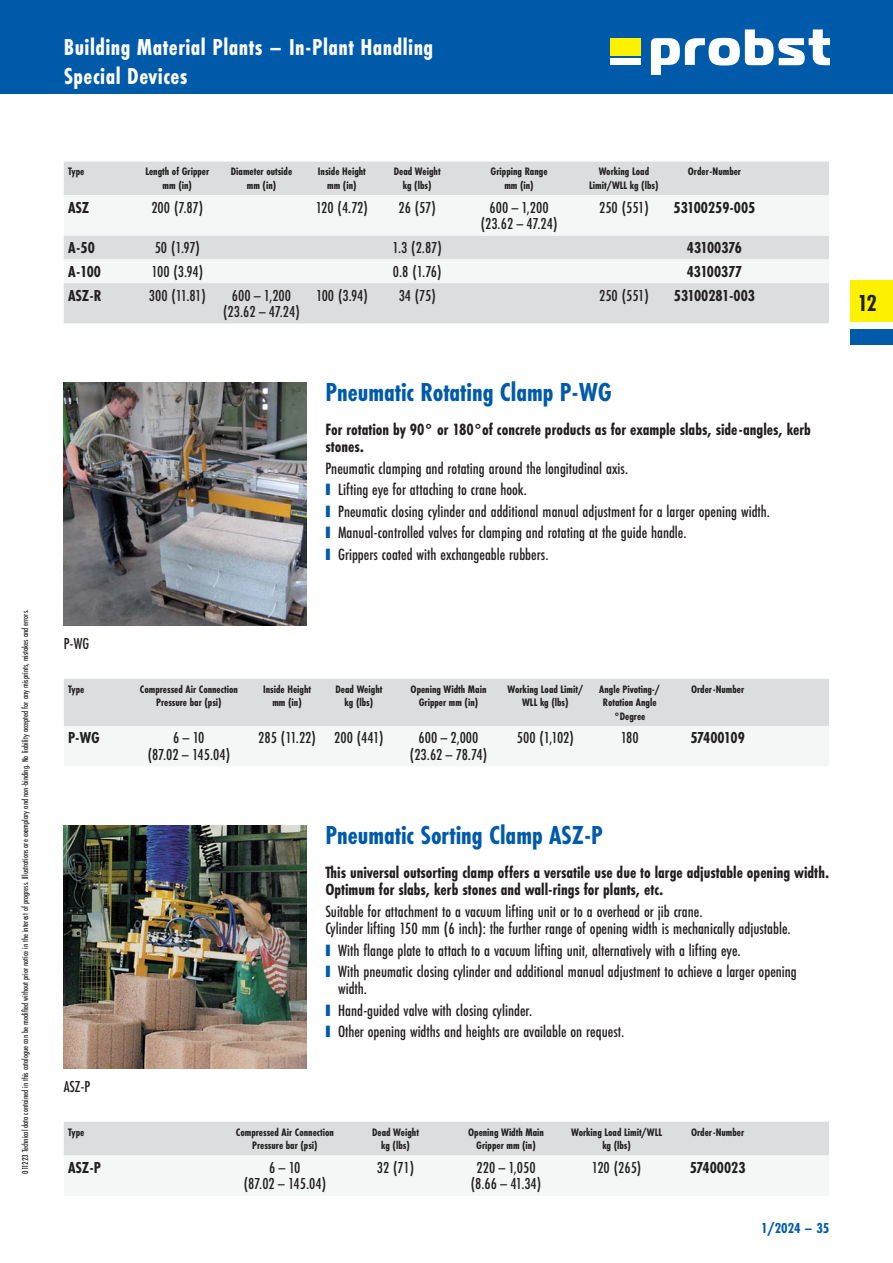
<style>
.page{position:relative;width:893px;height:1263px;background:#fff}
.page>*{position:absolute;margin:0;border:0;box-sizing:border-box;transform-origin:0 0}
.t1{font:700 27px "Futura PT Cond";color:#005aaa}
.t2{font:700 24px/28.5px "Futura PT Cond";letter-spacing:.02em;color:#fff}
.t3{font:700 24px "Futura PT Cond";color:#231f20}
.t4{font:500 16.95px/17.2px "Futura PT Cond";color:#231f20}
.t5{font:700 16.95px/17.2px "Futura PT Cond";color:#231f20}
.t6{font:500 16.5px/16.5px "Futura PT Cond";color:#231f20;text-align:center}
.t7{font:700 16.5px "Futura PT Cond";color:#231f20}
.t8{font:700 16.5px "Futura PT Cond";letter-spacing:-.03em;color:#231f20}
.t9{font:700 15px "Futura PT Cond";color:#005aaa}
.t10{font:700 11.25px/13.5px "Futura PT Cond";color:#231f20;text-align:center}
.t11{font:500 9px "Futura PT Cond";color:#231f20}
.s1{font-family:"Arial";font-weight:400;font-size:24.6px;color:#005aaa}
</style>
<div class="page">
<div style="left:0;top:0;width:893px;height:94px;background:#005aaa"></div>
<div style="left:610px;top:38px;width:31px;height:17px;background:#fff200"></div>
<svg style="left:651px;top:29px;width:178px;height:46px"></svg>
<div style="left:610px;top:58px;width:31px;height:7px;background:#fff"></div>
<div style="left:850px;top:281px;width:43px;height:42px;background:#fff200"></div>
<div style="left:850px;top:329px;width:43px;height:15px;background:#005aaa"></div>
<div style="left:64px;top:162px;width:765px;height:161px;background:#dcddde"></div>
<svg style="left:64px;top:195px;width:765px;height:88px;fill:#f5f6f6"></svg>
<img style="left:64px;top:383px;width:242px;height:242px">
<div style="left:64px;top:679px;width:765px;height:47px;background:#dcddde"></div>
<img style="left:64px;top:826px;width:242px;height:242px">
<div style="left:64px;top:1122px;width:765px;height:34px;background:#dcddde"></div>
<p class="t11" style="left:21px;top:1174px;width:566px;rotate:-90deg">011223 Technical data contained in this catalogue can be modified without prior notice in the interest of progress. Illustrations are exemplary and non- binding. No liability accepted for any misprints, mistakes and errors.</p>
<h2 class="t2" style="left:64px;top:34px;width:371px">Building Material Plants – In- Plant Handling<br>Special Devices</h2>
<p class="t10" style="left:68px;top:165px;width:18px">Type</p>
<p class="t10" style="left:145px;top:165px;width:65px">Length of Gripper mm (in)</p>
<p class="t10" style="left:231px;top:165px;width:63px">Diameter outside mm (in)</p>
<p class="t10" style="left:318px;top:165px;width:49px">Inside Height mm (in)</p>
<p class="t10" style="left:394px;top:165px;width:48px">Dead Weight kg (lbs)</p>
<p class="t10" style="left:491px;top:165px;width:58px">Gripping Range mm (in)</p>
<p class="t10" style="left:589px;top:165px;width:71px">Working Load<br>Limit/WLL kg (lbs)</p>
<p class="t10" style="left:688px;top:165px;width:55px">Order- Number</p>
<p class="t7" style="left:68px;top:199px;width:23px">ASZ</p>
<p class="t6" style="left:151px;top:200px;width:53px">200 (7.87)</p>
<p class="t6" style="left:316px;top:200px;width:54px">120 (4.72)</p>
<p class="t6" style="left:398px;top:200px;width:39px">26 (57)</p>
<p class="t6" style="left:481px;top:200px;width:78px">600 – 1,200 (23.62 – 47.24)</p>
<p class="t6" style="left:599px;top:200px;width:51px">250 (551)</p>
<p class="t7" style="left:673px;top:199px;width:83px">53100259-005</p>
<p class="t7" style="left:68px;top:239px;width:28px">A- 50</p>
<p class="t6" style="left:155px;top:240px;width:47px">50 (1.97)</p>
<p class="t6" style="left:393px;top:240px;width:51px">1.3 (2.87)</p>
<p class="t7" style="left:687px;top:239px;width:57px">43100376</p>
<p class="t7" style="left:68px;top:263px;width:35px">A- 100</p>
<p class="t6" style="left:152px;top:264px;width:53px">100 (3.94)</p>
<p class="t6" style="left:393px;top:264px;width:50px">0.8 (1.76)</p>
<p class="t7" style="left:687px;top:263px;width:57px">43100377</p>
<p class="t7" style="left:68px;top:287px;width:35px">ASZ- R</p>
<p class="t6" style="left:149px;top:287px;width:59px">300 (11.81)</p>
<p class="t6" style="left:223px;top:287px;width:78px">600 – 1,200 (23.62 – 47.24)</p>
<p class="t6" style="left:316px;top:287px;width:53px">100 (3.94)</p>
<p class="t6" style="left:399px;top:287px;width:39px">34 (75)</p>
<p class="t6" style="left:599px;top:287px;width:51px">250 (551)</p>
<p class="t7" style="left:674px;top:287px;width:83px">53100281-003</p>
<p class="t6" style="left:64px;top:636px;width:27px">P- WG</p>
<h1 class="t1" style="left:325px;top:378px;width:288px">Pneumatic Rotating Clamp P-WG</h1>
<p class="t5" style="left:325px;top:421px;width:487px">For rotation by 90° or 180°of concrete products as for example slabs, side-angles, kerb stones.</p>
<p class="t4" style="left:325px;top:460px;width:304px">Pneumatic clamping and rotating around the longitudinal axis.</p>
<p class="t4" style="left:325px;top:482px;width:203px"><span class="s1">■</span> Lifting eye for attaching to crane hook.</p>
<p class="t4" style="left:325px;top:503px;width:446px"><span class="s1">■</span> Pneumatic closing cylinder and additional manual adjustment for a larger opening width.</p>
<p class="t4" style="left:325px;top:525px;width:363px"><span class="s1">■</span> Manual-controlled valves for clamping and rotating at the guide handle.</p>
<p class="t4" style="left:325px;top:546px;width:225px"><span class="s1">■</span> Grippers coated with exchangeable rubbers.</p>
<p class="t10" style="left:68px;top:683px;width:18px">Type</p>
<p class="t10" style="left:140px;top:683px;width:100px">Compressed Air Connection<br>Pressure bar (psi)</p>
<p class="t10" style="left:263px;top:683px;width:49px">Inside Height mm (in)</p>
<p class="t10" style="left:335px;top:683px;width:48px">Dead Weight kg (lbs)</p>
<p class="t10" style="left:411px;top:683px;width:77px">Opening Width Main<br>Gripper mm (in)</p>
<p class="t10" style="left:507px;top:683px;width:77px">Working Load Limit/<br>WLL kg (lbs)</p>
<p class="t10" style="left:599px;top:683px;width:63px">Angle Pivoting-/<br>Rotation Angle °Degree</p>
<p class="t10" style="left:691px;top:683px;width:55px">Order- Number</p>
<p class="t7" style="left:68px;top:730px;width:33px">P- WG</p>
<p class="t6" style="left:148px;top:730px;width:84px">6 – 10<br>(87.02 – 145.04)</p>
<p class="t6" style="left:258px;top:730px;width:127px">285 (11.22) 200 (441)</p>
<p class="t6" style="left:410px;top:730px;width:79px">600 – 2,000 (23.62 – 78.74)</p>
<p class="t6" style="left:517px;top:730px;width:59px">500 (1,102)</p>
<p class="t6" style="left:621px;top:730px;width:20px">180</p>
<p class="t8" style="left:690px;top:730px;width:56px">57400109</p>
<p class="t6" style="left:64px;top:1079px;width:28px">ASZ- P</p>
<h1 class="t1" style="left:325px;top:821px;width:279px">Pneumatic Sorting Clamp ASZ-P</h1>
<p class="t5" style="left:325px;top:864px;width:505px">This universal outsorting clamp offers a versatile use due to large adjustable opening width.<br>Optimum for slabs, kerb stones and wall-rings for plants, etc.</p>
<p class="t4" style="left:325px;top:903px;width:467px">Suitable for attachment to a vacuum lifting unit or to a overhead or jib crane.<br>Cylinder lifting 150 mm (6 inch): the further range of opening width is mechanically adjustable.</p>
<p class="t4" style="left:325px;top:942px;width:417px"><span class="s1">■</span> With flange plate to attach to a vacuum lifting unit, alternatively with a lifting eye.</p>
<p class="t4" style="left:338px;top:964px;width:460px;text-indent:-13px"><span class="s1">■</span> With pneumatic closing cylinder and additional manual adjustment to achieve a larger opening width.</p>
<p class="t4" style="left:325px;top:1002px;width:208px"><span class="s1">■</span> Hand-guided valve with closing cylinder.</p>
<p class="t4" style="left:325px;top:1024px;width:300px"><span class="s1">■</span> Other opening widths and heights are available on request.</p>
<p class="t10" style="left:68px;top:1126px;width:18px">Type</p>
<p class="t10" style="left:236px;top:1126px;width:100px">Compressed Air Connection<br>Pressure bar (psi)</p>
<p class="t10" style="left:372px;top:1126px;width:48px">Dead Weight kg (lbs)</p>
<p class="t10" style="left:468px;top:1126px;width:77px">Opening Width Main<br>Gripper mm (in)</p>
<p class="t10" style="left:571px;top:1126px;width:93px">Working Load Limit/WLL kg (lbs)</p>
<p class="t10" style="left:691px;top:1126px;width:55px">Order- Number</p>
<p class="t7" style="left:68px;top:1159px;width:34px">ASZ- P</p>
<p class="t6" style="left:244px;top:1160px;width:84px">6 – 10<br>(87.02 – 145.04)</p>
<p class="t6" style="left:377px;top:1160px;width:39px">32 (71)</p>
<p class="t6" style="left:471px;top:1160px;width:72px">220 – 1,050 (8.66 – 41.34)</p>
<p class="t6" style="left:592px;top:1160px;width:51px">120 (265)</p>
<p class="t7" style="left:690px;top:1159px;width:57px">57400023</p>
<p class="t9" style="left:761px;top:1221px;width:70px">1/2024 – 35</p>
<h2 class="t3" style="left:857px;top:291px;width:21px">12</h2>
</div>
